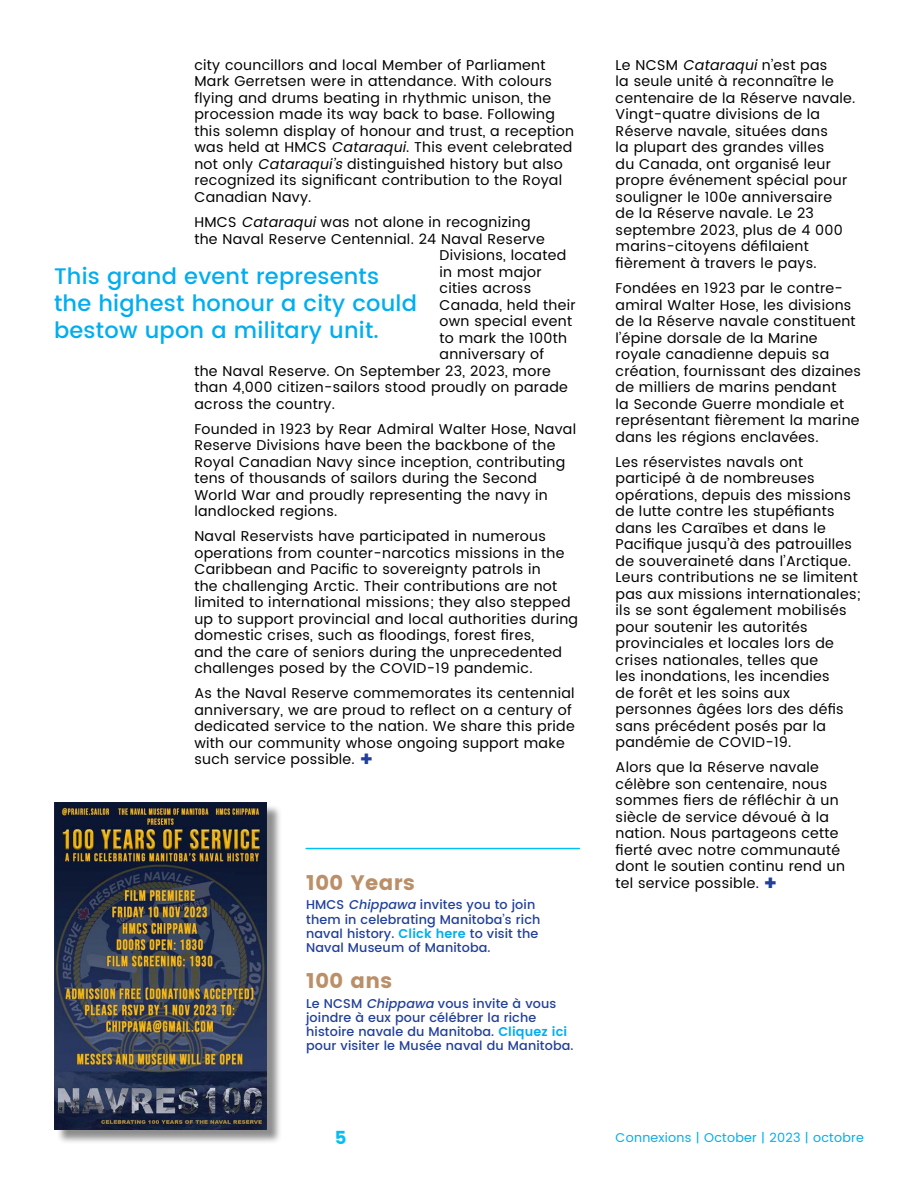
<style>
.page{position:relative;width:918px;height:1188px;background:#fff}
.page>*{position:absolute;margin:0;border:0;box-sizing:border-box;transform-origin:0 0}
.t1{font:500 22.5px/27px "Poppins";letter-spacing:.01em;color:#00aeef}
.t2{font:21px "Poppins";letter-spacing:.02em;color:#bb8f68}
.t3{font:18px "Poppins";color:#00c0f3}
.t4{font:14.25px/16.5px "Poppins";letter-spacing:.02em;color:#000}
.t5{font:500 12.75px/14.2px "Poppins";letter-spacing:.01em;color:#21409a}
.t6{font:12.75px "Poppins";letter-spacing:.02em;color:#00aeef}
.s1{font-style:italic}
.s2{font-size:20.55px;color:#21409a}
.s3{font-weight:600;color:#00aeef}
</style>
<div class="page">
<div style="left:56px;top:805px;width:226px;height:340px;background:#000;opacity:.45"></div>
<img style="left:54px;top:803px;width:213px;height:327px">
<hr style="left:306px;top:848px;width:273px;height:1px;background:#00c0f3">
<p class="t4" style="left:194px;top:57px;width:381px">city councillors and local Member of Parliament Mark Gerretsen were in attendance. With colours flying and drums beating in rhythmic unison, the procession made its way back to base. Following this solemn display of honour and trust, a reception was held at HMCS <span class="s1">Cataraqui</span>. This event celebrated not only <span class="s1">Cataraqui’s</span> distinguished history but also recognized its significant contribution to the Royal Canadian Navy.</p>
<p class="t4" style="left:194px;top:214px;width:338px">HMCS <span class="s1">Cataraqui</span> was not alone in recognizing</p>
<p class="t4" style="left:194px;top:231px;width:352px">the Naval Reserve Centennial. 24 Naval Reserve</p>
<p class="t4" style="left:440px;top:247px;width:128px">Divisions, located</p>
<p class="t4" style="left:440px;top:264px;width:104px">in most major</p>
<p class="t4" style="left:440px;top:280px;width:93px">cities across</p>
<p class="t4" style="left:440px;top:297px;width:138px">Canada, held their</p>
<p class="t4" style="left:440px;top:313px;width:134px">own special event</p>
<p class="t4" style="left:440px;top:330px;width:129px">to mark the 100th</p>
<p class="t4" style="left:440px;top:346px;width:106px">anniversary of</p>
<p class="t4" style="left:194px;top:363px;width:358px">the Naval Reserve. On September 23, 2023, more</p>
<p class="t4" style="left:194px;top:379px;width:375px">than 4,000 citizen-sailors stood proudly on parade</p>
<p class="t4" style="left:194px;top:396px;width:142px">across the country.</p>
<p class="t4" style="left:194px;top:421px;width:383px">Founded in 1923 by Rear Admiral Walter Hose, Naval Reserve Divisions have been the backbone of the Royal Canadian Navy since inception, contributing tens of thousands of sailors during the Second World War and proudly representing the navy in landlocked regions.</p>
<p class="t4" style="left:194px;top:529px;width:385px">Naval Reservists have participated in numerous operations from counter-narcotics missions in the Caribbean and Pacific to sovereignty patrols in<br>the challenging Arctic. Their contributions are not limited to international missions; they also stepped up to support provincial and local authorities during domestic crises, such as floodings, forest fires,<br>and the care of seniors during the unprecedented challenges posed by the COVID-19 pandemic.</p>
<p class="t4" style="left:194px;top:686px;width:382px">As the Naval Reserve commemorates its centennial anniversary, we are proud to reflect on a century of dedicated service to the nation. We share this pride with our community whose ongoing support make such service possible. <span class="s2">+</span></p>
<h1 class="t1" style="left:54px;top:263px;width:364px">This grand event represents the highest honour a city could bestow upon a military unit.</h1>
<h2 class="t2" style="left:306px;top:871px;width:110px">100 Years</h2>
<p class="t5" style="left:306px;top:898px;width:236px">HMCS <span class="s1">Chippawa</span> invites you to join them in celebrating Manitoba’s rich naval history. <span class="s3">Click here</span> to visit the Naval Museum of Manitoba.</p>
<h2 class="t2" style="left:306px;top:969px;width:88px">100 ans</h2>
<p class="t5" style="left:306px;top:996px;width:269px">Le NCSM <span class="s1">Chippawa</span> vous invite à vous joindre à eux pour célébrer la riche histoire navale du Manitoba. <span class="s3">Cliquez ici </span>pour visiter le Musée naval du Manitoba.</p>
<p class="t4" style="left:616px;top:57px;width:241px">Le NCSM <span class="s1">Cataraqui</span> n’est pas<br>la seule unité à reconnaître le centenaire de la Réserve navale.<br>Vingt-quatre divisions de la<br>Réserve navale, situées dans<br>la plupart des grandes villes<br>du Canada, ont organisé leur propre événement spécial pour souligner le 100e anniversaire<br>de la Réserve navale. Le 23 septembre 2023, plus de 4 000 marins-citoyens défilaient fièrement à travers le pays.</p>
<p class="t4" style="left:616px;top:280px;width:247px">Fondées en 1923 par le contre&shy;amiral Walter Hose, les divisions de la Réserve navale constituent l’épine dorsale de la Marine royale canadienne depuis sa création, fournissant des dizaines de milliers de marins pendant<br>la Seconde Guerre mondiale et représentant fièrement la marine dans les régions enclavées.</p>
<p class="t4" style="left:616px;top:454px;width:247px">Les réservistes navals ont participé à de nombreuses opérations, depuis des missions de lutte contre les stupéfiants dans les Caraïbes et dans le<br>Pacifique jusqu’à des patrouilles de souveraineté dans l’Arctique.<br>Leurs contributions ne se limitent pas aux missions internationales; ils se sont également mobilisés pour soutenir les autorités provinciales et locales lors de crises nationales, telles que<br>les inondations, les incendies<br>de forêt et les soins aux personnes âgées lors des défis sans précédent posés par la pandémie de COVID-19.</p>
<p class="t4" style="left:616px;top:760px;width:231px">Alors que la Réserve navale célèbre son centenaire, nous sommes fiers de réfléchir à un siècle de service dévoué à la nation. Nous partageons cette fierté avec notre communauté dont le soutien continu rend un tel service possible. <span class="s2">+</span></p>
<p class="t3" style="left:335px;top:1127px;width:13px">5</p>
<p class="t6" style="left:616px;top:1129px;width:250px">Connexions | October | 2023 | octobre</p>
</div>
